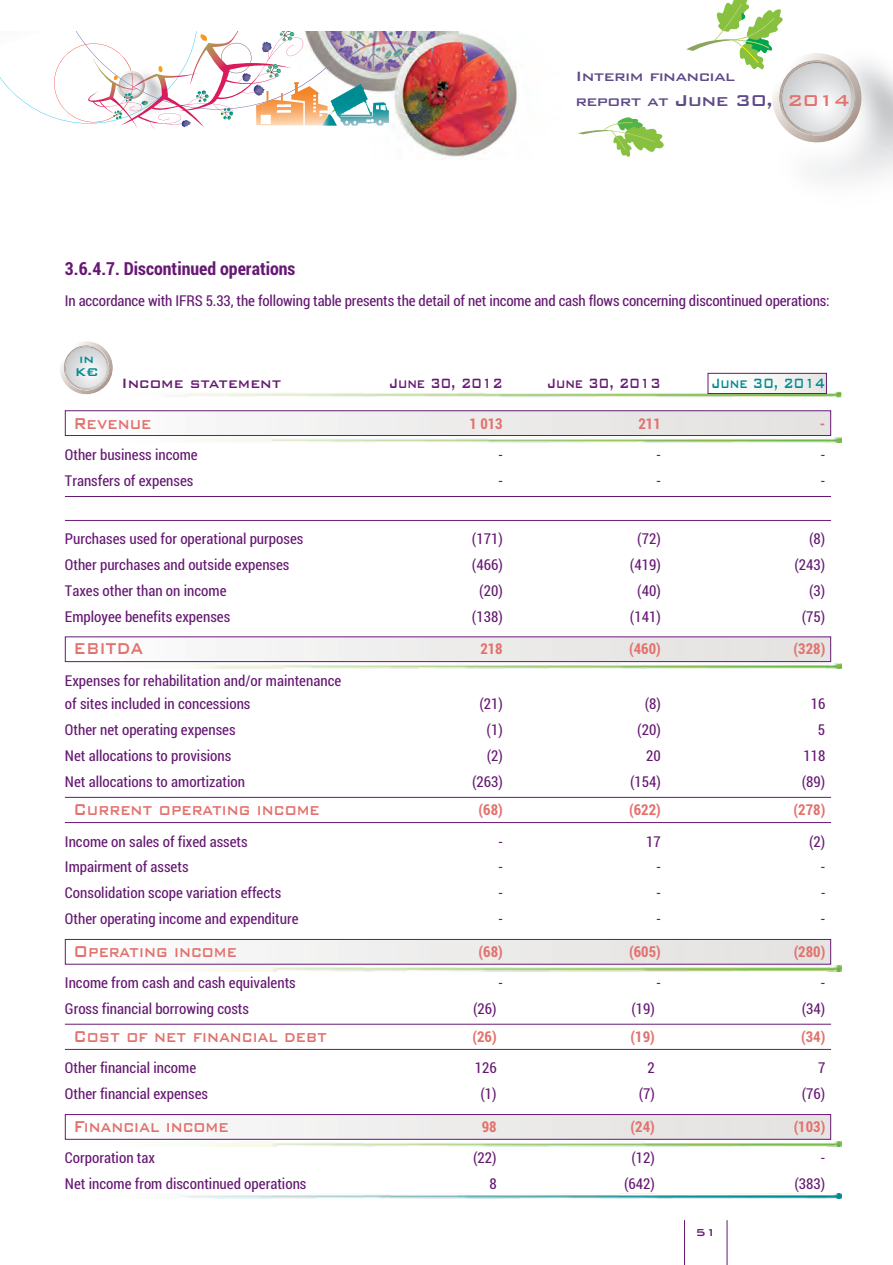
<style>
.page{position:relative;width:893px;height:1265px;background:#fff}
.page>*{position:absolute;margin:0;border:0;box-sizing:border-box;transform-origin:0 0}
.t1{font:500 21px "Bank Gothic BT";color:#e2726e;scale:.8 1}
.t2{font:500 18px/25.2px "Bank Gothic BT";letter-spacing:-.035em;color:#5f4b87}
.t3{font:700 18px "Roboto Condensed";color:#661973}
.t4{font:500 18px "Bank Gothic BT";color:#661973;scale:.75 1}
.t5{font:500 18px "Bank Gothic BT";color:#661973;scale:.9 1}
.t6{font:500 18px "Bank Gothic BT";color:#008b92;scale:.75 1}
.t7{font:15px/23.7px "Roboto Condensed";color:#661973}
.t8{font:700 15px "Roboto Condensed";color:#e2726e}
.t9{font:500 15px/13px "Bank Gothic BT";color:#008b92}
.t10{font:500 13.5px "Bank Gothic BT";color:#661973}
.s1{font-size:21px}
.s2{font-size:21px;color:#e2726e}
</style>
<div class="page">
<svg style="left:686px;top:0;width:95px;height:70px"></svg>
<img style="left:746px;top:13px;width:36px;height:27px">
<img style="left:741px;top:48px;width:22px;height:21px">
<img style="left:741px;top:18px;width:33px;height:30px">
<img style="left:741px;top:45px;width:17px;height:18px">
<img style="left:771px;top:53px;width:90px;height:89px">
<img style="left:780px;top:62px;width:74px;height:74px">
<img style="left:811px;top:80px;width:43px;height:56px">
<svg style="left:578px;top:117px;width:86px;height:40px"></svg>
<img style="left:389px;top:31px;width:128px;height:127px">
<hr style="left:684px;top:1220px;width:1px;height:45px;background:#661973">
<hr style="left:726px;top:1220px;width:1px;height:45px;background:#661973">
<img style="left:170px;top:392px;width:670px;height:5px">
<svg style="left:60px;top:341px;width:53px;height:53px"></svg>
<img style="left:65px;top:346px;width:44px;height:44px">
<img style="left:83px;top:357px;width:26px;height:33px">
<img style="left:187px;top:437px;width:653px;height:6px">
<div style="left:65px;top:410px;width:765px;height:26px;border:1px solid #661973"></div>
<img style="left:195px;top:663px;width:645px;height:6px">
<div style="left:65px;top:636px;width:765px;height:26px;border:1px solid #661973"></div>
<img style="left:206px;top:966px;width:634px;height:5px">
<div style="left:65px;top:939px;width:765px;height:26px;border:1px solid #661973"></div>
<img style="left:206px;top:1141px;width:634px;height:6px">
<div style="left:65px;top:1114px;width:765px;height:26px;border:1px solid #661973"></div>
<img style="left:180px;top:1193px;width:660px;height:6px">
<div style="left:707px;top:373px;width:119px;height:21px;border:1px solid #661973"></div>
<hr style="left:65px;top:496px;width:765px;height:1px;background:#661973">
<hr style="left:65px;top:520px;width:765px;height:1px;background:#661973">
<hr style="left:65px;top:797px;width:765px;height:1px;background:#661973">
<hr style="left:65px;top:822px;width:765px;height:1px;background:#661973">
<hr style="left:65px;top:1024px;width:765px;height:1px;background:#661973">
<hr style="left:65px;top:1049px;width:765px;height:1px;background:#661973">
<img style="left:0;top:31px;width:389px;height:98px">
<p class="t2" style="left:575px;top:64px;width:276px">Interim financial<br>report at <span class="s1">June 30,</span> <span class="s2">2014</span></p>
<p class="t3" style="left:65px;top:258px;width:232px">3.6.4.7. Discontinued operations</p>
<p class="t7" style="left:65px;top:289px;width:766px">In accordance with IFRS 5.33, the following table presents the detail of net income and cash flows concerning discontinued operations:</p>
<p class="t9" style="left:75px;top:351px;width:25px">in<br>K€</p>
<p class="t5" style="left:121px;top:371px;width:179px">Income statement</p>
<p class="t4" style="left:389px;top:371px;width:153px">June 30, 2012</p>
<p class="t4" style="left:546px;top:371px;width:153px">June 30, 2013</p>
<p class="t6" style="left:711px;top:371px;width:153px">June 30, 2014</p>
<h1 class="t1" style="left:73px;top:409px;width:99px">revenue</h1>
<p class="t8" style="left:469px;top:415px;width:35px">1 013</p>
<p class="t8" style="left:638px;top:415px;width:24px">211</p>
<p class="t8" style="left:819px;top:415px;width:7px">-</p>
<p class="t7" style="left:65px;top:443px;width:134px">Other business income</p>
<p class="t7" style="left:498px;top:443px;width:6px">-</p>
<p class="t7" style="left:656px;top:443px;width:6px">-</p>
<p class="t7" style="left:820px;top:443px;width:6px">-</p>
<p class="t7" style="left:65px;top:469px;width:130px">Transfers of expenses</p>
<p class="t7" style="left:498px;top:469px;width:6px">-</p>
<p class="t7" style="left:656px;top:469px;width:6px">-</p>
<p class="t7" style="left:820px;top:469px;width:6px">-</p>
<p class="t7" style="left:65px;top:527px;width:240px">Purchases used for operational purposes</p>
<p class="t7" style="left:471px;top:527px;width:32px">(171)</p>
<p class="t7" style="left:637px;top:527px;width:25px">(72)</p>
<p class="t7" style="left:808px;top:527px;width:18px">(8)</p>
<p class="t7" style="left:65px;top:553px;width:226px">Other purchases and outside expenses</p>
<p class="t7" style="left:471px;top:553px;width:32px">(466)</p>
<p class="t7" style="left:629px;top:553px;width:32px">(419)</p>
<p class="t7" style="left:794px;top:553px;width:32px">(243)</p>
<p class="t7" style="left:65px;top:579px;width:163px">Taxes other than on income</p>
<p class="t7" style="left:479px;top:579px;width:25px">(20)</p>
<p class="t7" style="left:637px;top:579px;width:25px">(40)</p>
<p class="t7" style="left:808px;top:579px;width:18px">(3)</p>
<p class="t7" style="left:65px;top:605px;width:167px">Employee benefits expenses</p>
<p class="t7" style="left:471px;top:605px;width:32px">(138)</p>
<p class="t7" style="left:629px;top:605px;width:32px">(141)</p>
<p class="t7" style="left:801px;top:605px;width:25px">(75)</p>
<h1 class="t1" style="left:73px;top:635px;width:89px">eBItDA</h1>
<p class="t8" style="left:480px;top:640px;width:24px">218</p>
<p class="t8" style="left:629px;top:640px;width:33px">(460)</p>
<p class="t8" style="left:793px;top:640px;width:33px">(328)</p>
<p class="t7" style="left:65px;top:669px;width:278px">Expenses for rehabilitation and/or maintenance of sites included in concessions</p>
<p class="t7" style="left:479px;top:692px;width:25px">(21)</p>
<p class="t7" style="left:644px;top:692px;width:18px">(8)</p>
<p class="t7" style="left:810px;top:692px;width:16px">16</p>
<p class="t7" style="left:65px;top:718px;width:172px">Other net operating expenses</p>
<p class="t7" style="left:486px;top:718px;width:18px">(1)</p>
<p class="t7" style="left:637px;top:718px;width:25px">(20)</p>
<p class="t7" style="left:817px;top:718px;width:9px">5</p>
<p class="t7" style="left:65px;top:744px;width:168px">Net allocations to provisions</p>
<p class="t7" style="left:486px;top:744px;width:18px">(2)</p>
<p class="t7" style="left:646px;top:744px;width:16px">20</p>
<p class="t7" style="left:803px;top:744px;width:23px">118</p>
<p class="t7" style="left:65px;top:770px;width:182px">Net allocations to amortization</p>
<p class="t7" style="left:472px;top:770px;width:32px">(263)</p>
<p class="t7" style="left:629px;top:770px;width:32px">(154)</p>
<p class="t7" style="left:801px;top:770px;width:25px">(89)</p>
<h1 class="t1" style="left:73px;top:796px;width:309px">Current operating income</h1>
<p class="t8" style="left:478px;top:801px;width:26px">(68)</p>
<p class="t8" style="left:628px;top:801px;width:33px">(622)</p>
<p class="t8" style="left:793px;top:801px;width:33px">(278)</p>
<p class="t7" style="left:65px;top:829px;width:184px">Income on sales of fixed assets</p>
<p class="t7" style="left:498px;top:829px;width:6px">-</p>
<p class="t7" style="left:646px;top:829px;width:16px">17</p>
<p class="t7" style="left:808px;top:829px;width:18px">(2)</p>
<p class="t7" style="left:65px;top:855px;width:125px">Impairment of assets</p>
<p class="t7" style="left:498px;top:855px;width:6px">-</p>
<p class="t7" style="left:656px;top:855px;width:6px">-</p>
<p class="t7" style="left:820px;top:855px;width:6px">-</p>
<p class="t7" style="left:65px;top:881px;width:218px">Consolidation scope variation effects</p>
<p class="t7" style="left:498px;top:881px;width:6px">-</p>
<p class="t7" style="left:656px;top:881px;width:6px">-</p>
<p class="t7" style="left:820px;top:881px;width:6px">-</p>
<p class="t7" style="left:65px;top:907px;width:235px">Other operating income and expenditure</p>
<p class="t7" style="left:498px;top:907px;width:6px">-</p>
<p class="t7" style="left:656px;top:907px;width:6px">-</p>
<p class="t7" style="left:820px;top:907px;width:6px">-</p>
<h1 class="t1" style="left:73px;top:937px;width:206px">operating income</h1>
<p class="t8" style="left:478px;top:943px;width:26px">(68)</p>
<p class="t8" style="left:629px;top:943px;width:33px">(605)</p>
<p class="t8" style="left:793px;top:943px;width:33px">(280)</p>
<p class="t7" style="left:65px;top:971px;width:232px">Income from cash and cash equivalents</p>
<p class="t7" style="left:498px;top:971px;width:6px">-</p>
<p class="t7" style="left:656px;top:971px;width:6px">-</p>
<p class="t7" style="left:820px;top:971px;width:6px">-</p>
<p class="t7" style="left:65px;top:997px;width:185px">Gross financial borrowing costs</p>
<p class="t7" style="left:473px;top:997px;width:25px">(26)</p>
<p class="t7" style="left:631px;top:997px;width:25px">(19)</p>
<p class="t7" style="left:801px;top:997px;width:25px">(34)</p>
<h1 class="t1" style="left:73px;top:1022px;width:318px">Cost of net financial debt</h1>
<p class="t8" style="left:472px;top:1028px;width:26px">(26)</p>
<p class="t8" style="left:630px;top:1028px;width:26px">(19)</p>
<p class="t8" style="left:800px;top:1028px;width:26px">(34)</p>
<p class="t7" style="left:65px;top:1056px;width:133px">Other financial income</p>
<p class="t7" style="left:474px;top:1056px;width:23px">126</p>
<p class="t7" style="left:647px;top:1056px;width:9px">2</p>
<p class="t7" style="left:817px;top:1056px;width:9px">7</p>
<p class="t7" style="left:65px;top:1082px;width:144px">Other financial expenses</p>
<p class="t7" style="left:480px;top:1082px;width:18px">(1)</p>
<p class="t7" style="left:638px;top:1082px;width:18px">(7)</p>
<p class="t7" style="left:801px;top:1082px;width:25px">(76)</p>
<h1 class="t1" style="left:73px;top:1112px;width:195px">Financial income</h1>
<p class="t8" style="left:481px;top:1118px;width:16px">98</p>
<p class="t8" style="left:630px;top:1118px;width:26px">(24)</p>
<p class="t8" style="left:793px;top:1118px;width:33px">(103)</p>
<p class="t7" style="left:65px;top:1146px;width:92px">Corporation tax</p>
<p class="t7" style="left:473px;top:1146px;width:25px">(22)</p>
<p class="t7" style="left:631px;top:1146px;width:25px">(12)</p>
<p class="t7" style="left:820px;top:1146px;width:6px">-</p>
<p class="t7" style="left:65px;top:1172px;width:243px">Net income from discontinued operations</p>
<p class="t7" style="left:489px;top:1172px;width:9px">8</p>
<p class="t7" style="left:623px;top:1172px;width:32px">(642)</p>
<p class="t7" style="left:794px;top:1172px;width:32px">(383)</p>
<p class="t10" style="left:695px;top:1224px;width:22px">51</p>
</div>
